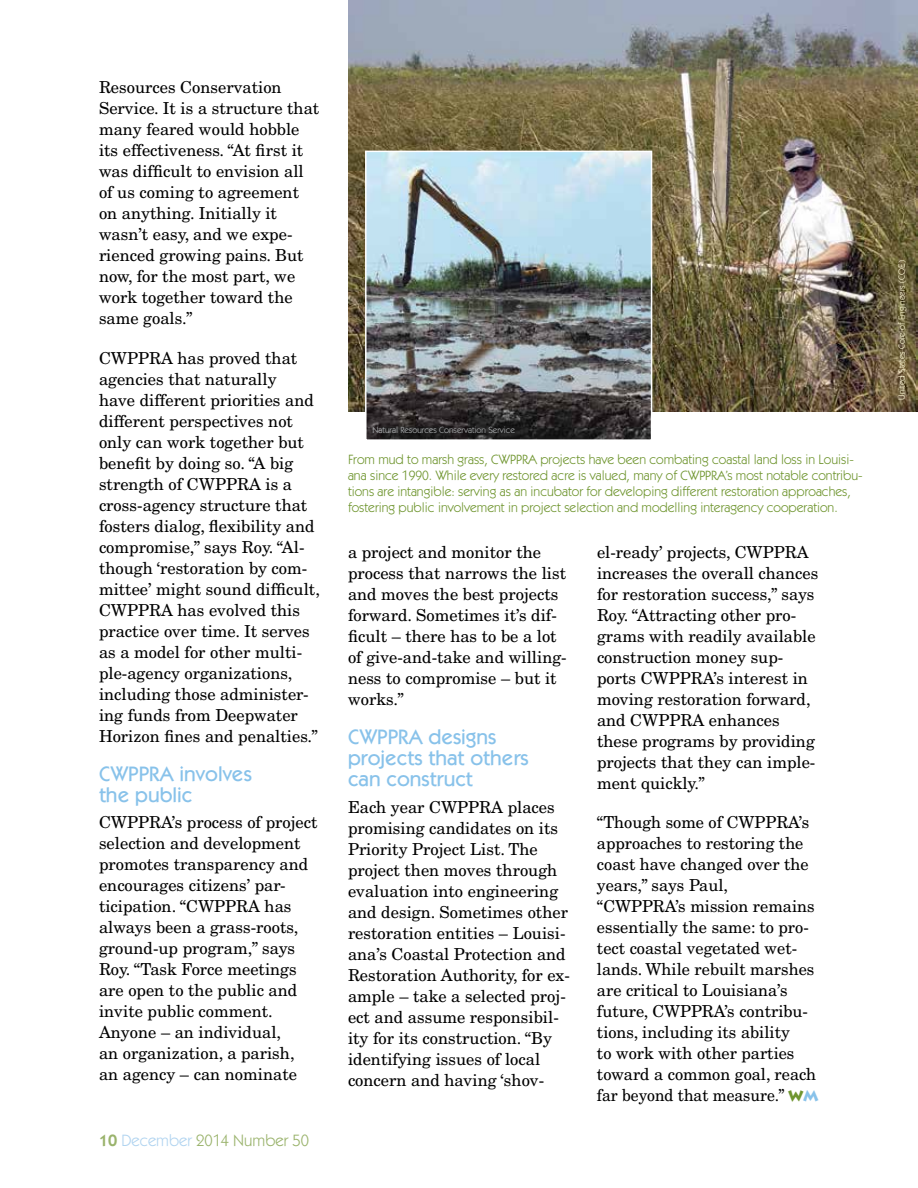
<style>
.page{position:relative;width:918px;height:1188px;background:#fff}
.page>*{position:absolute;margin:0;border:0;box-sizing:border-box;transform-origin:0 0}
.t1{font:500 21px/21px "ITC Kabel Std";color:#88c2ea}
.t2{font:16.5px/21px "New Century Schlbk LT Std";color:#000}
.t3{font:16.5px "ITC Kabel Std";color:#9ab36c}
.t4{font:13.5px/16.2px "ITC Kabel Std";color:#6f952f}
.t5{font:9px "ITC Kabel Std";color:#b1b4b6}
.t6{font:9px "ITC Kabel Std";color:#fefad6}
.s1{font-weight:600}
.s2{color:#b1d4f0}
.s3{font-family:"Lithos Pro";font-weight:900;font-size:15px;color:#6f952f}
.s4{font-family:"Lithos Pro";font-weight:900;font-size:15px;color:#88c2ea}
</style>
<div class="page">
<img style="left:348px;top:0;width:570px;height:411px">
<img style="left:364px;top:150px;width:289px;height:290px">
<p class="t2" style="left:99px;top:77px;width:222px">Resources Conservation<br>Service. It is a structure that many feared would hobble its effectiveness. “At first it was difficult to envision all of us coming to agreement on anything. Initially it wasn’t easy, and we expe&shy;rienced growing pains. But now, for the most part, we work together toward the same goals.”</p>
<p class="t2" style="left:99px;top:347px;width:222px">CWPPRA has proved that agencies that naturally<br>have different priorities and different perspectives not only can work together but benefit by doing so. “A big strength of CWPPRA is a cross-agency structure that fosters dialog, flexibility and compromise,” says Roy. “Al&shy;though ‘restoration by com&shy;mittee’ might sound difficult,<br>CWPPRA has evolved this practice over time. It serves as a model for other multi&shy;ple-agency organizations, including those administer&shy;ing funds from Deepwater<br>Horizon fines and penalties.”</p>
<p class="t1" style="left:99px;top:763px;width:154px">CWPPRA involves the public</p>
<p class="t2" style="left:99px;top:812px;width:220px">CWPPRA’s process of project selection and development promotes transparency and encourages citizens’ par&shy;ticipation. “CWPPRA has always been a grass-roots, ground-up program,” says<br>Roy. “Task Force meetings are open to the public and invite public comment.<br>Anyone – an individual,<br>an organization, a parish, an agency – can nominate</p>
<p class="t3" style="left:99px;top:1131px;width:211px"><span class="s1">10</span> <span class="s2">December</span> 2014 Number 50</p>
<p class="t5" style="left:373px;top:425px;width:144px">Natural Resources Conservation Service</p>
<p class="t4" style="left:348px;top:451px;width:516px">From mud to marsh grass, CWPPRA projects have been combating coastal land loss in Louisi&shy;ana since 1990. While every restored acre is valued, many of CWPPRA’s most notable contribu&shy;tions are intangible: serving as an incubator for developing different restoration approaches, fostering public involvement in project selection and modelling interagency cooperation.</p>
<p class="t2" style="left:348px;top:542px;width:220px">a project and monitor the process that narrows the list and moves the best projects forward. Sometimes it’s dif&shy;ficult – there has to be a lot of give-and-take and willing&shy;ness to compromise – but it works.”</p>
<p class="t1" style="left:348px;top:727px;width:182px">CWPPRA designs projects that others can construct</p>
<p class="t2" style="left:348px;top:796px;width:224px">Each year CWPPRA places promising candidates on its<br>Priority Project List. The project then moves through evaluation into engineering and design. Sometimes other restoration entities – Louisi&shy;ana’s Coastal Protection and<br>Restoration Authority, for ex&shy;ample – take a selected proj&shy;ect and assume responsibil&shy;ity for its construction. “By identifying issues of local concern and having ‘shov-</p>
<p class="t2" style="left:597px;top:542px;width:223px">el-ready’ projects, CWPPRA increases the overall chances for restoration success,” says<br>Roy. “Attracting other pro&shy;grams with readily available construction money sup&shy;ports CWPPRA’s interest in moving restoration forward, and CWPPRA enhances these programs by providing projects that they can imple&shy;ment quickly.”</p>
<p class="t2" style="left:597px;top:812px;width:223px">“Though some of CWPPRA’s approaches to restoring the coast have changed over the years,” says Paul, “CWPPRA’s mission remains essentially the same: to pro&shy;tect coastal vegetated wet&shy;lands. While rebuilt marshes are critical to Louisiana’s future, CWPPRA’s contribu&shy;tions, including its ability<br>to work with other parties toward a common goal, reach far beyond that measure.” <span class="s3">W</span><span class="s4">M</span></p>
<p class="t6" style="left:896px;top:400px;width:141px;rotate:-90deg">United States Core of Engineers (COE)</p>
</div>
